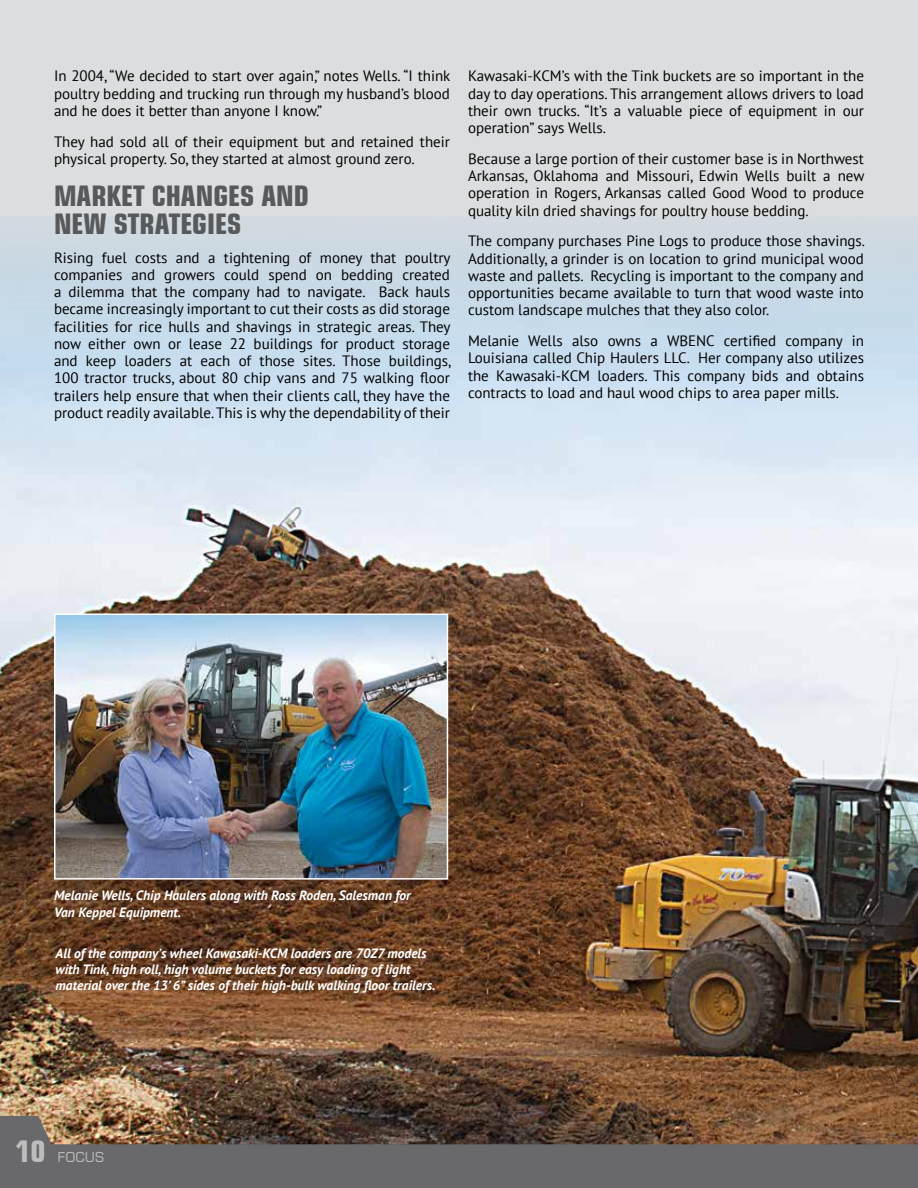
<style>
.page{position:relative;width:918px;height:1188px;background:#dcddde}
.page>*{position:absolute;margin:0;border:0;box-sizing:border-box;transform-origin:0 0}
.t1{font:700 condensed 30px "Square 721 BT";color:#bcbdbd}
.t2{font:700 condensed 28.5px/28.5px "Square 721 BT";color:#58595b}
.t3{font:15px/17.2px "PT Sans";color:#000;text-align:justify}
.t4{font:italic 700 13.5px/16.2px "PT Sans";color:#fff}
.t5{font:13.5px "Square 721 BT";color:#bcbdbd}
</style>
<div class="page">
<img style="left:0;top:225px;width:918px;height:891px">
<img style="left:57px;top:617px;width:388px;height:260px">
<div style="left:54px;top:614px;width:394px;height:266px;border:2px solid #fff"></div>
<svg style="left:0;top:1116px;width:918px;height:72px;background:#675d56"></svg>
<p class="t3" style="left:54px;top:67px;width:398px">In 2004, “We decided to start over again,” notes Wells. “I think poultry bedding and trucking run through my husband’s blood and he does it better than anyone I know.”</p>
<p class="t3" style="left:54px;top:132px;width:398px">They had sold all of their equipment but and retained their physical property. So, they started at almost ground zero.</p>
<h2 class="t2" style="left:54px;top:181px;width:256px">MARKET CHANGES AND<br>NEW STRATEGIES</h2>
<p class="t3" style="left:54px;top:248px;width:399px">Rising fuel costs and a tightening of money that poultry companies and growers could spend on bedding created a dilemma that the company had to navigate. Back hauls became increasingly important to cut their costs as did storage facilities for rice hulls and shavings in strategic areas. They now either own or lease 22 buildings for product storage and keep loaders at each of those sites. Those buildings, 100 tractor trucks, about 80 chip vans and 75 walking floor trailers help ensure that when their clients call, they have the product readily available. This is why the dependability of their</p>
<p class="t3" style="left:468px;top:67px;width:398px">Kawasaki-KCM’s with the Tink buckets are so important in the day to day operations. This arrangement allows drivers to load their own trucks. “It’s a valuable piece of equipment in our operation” says Wells.</p>
<p class="t3" style="left:468px;top:150px;width:398px">Because a large portion of their customer base is in Northwest Arkansas, Oklahoma and Missouri, Edwin Wells built a new operation in Rogers, Arkansas called Good Wood to produce quality kiln dried shavings for poultry house bedding.</p>
<p class="t3" style="left:468px;top:232px;width:399px">The company purchases Pine Logs to produce those shavings.<br>Additionally, a grinder is on location to grind municipal wood waste and pallets. Recycling is important to the company and opportunities became available to turn that wood waste into custom landscape mulches that they also color.</p>
<p class="t3" style="left:468px;top:332px;width:398px">Melanie Wells also owns a WBENC certified company in Louisiana called Chip Haulers LLC. Her company also utilizes the Kawasaki-KCM loaders. This company bids and obtains contracts to load and haul wood chips to area paper mills.</p>
<p class="t4" style="left:54px;top:887px;width:358px">Melanie Wells, Chip Haulers along with Ross Roden, Salesman for<br>Van Keppel Equipment.</p>
<p class="t4" style="left:56px;top:945px;width:381px">All of the company’s wheel Kawasaki-KCM loaders are 70Z7 models with Tink, high roll, high volume buckets for easy loading of light material over the 13’ 6” sides of their high-bulk walking floor trailers.</p>
<h1 class="t1" style="left:15px;top:1133px;width:31px">10</h1>
<p class="t5" style="left:57px;top:1149px;width:49px">FOCUS</p>
</div>
